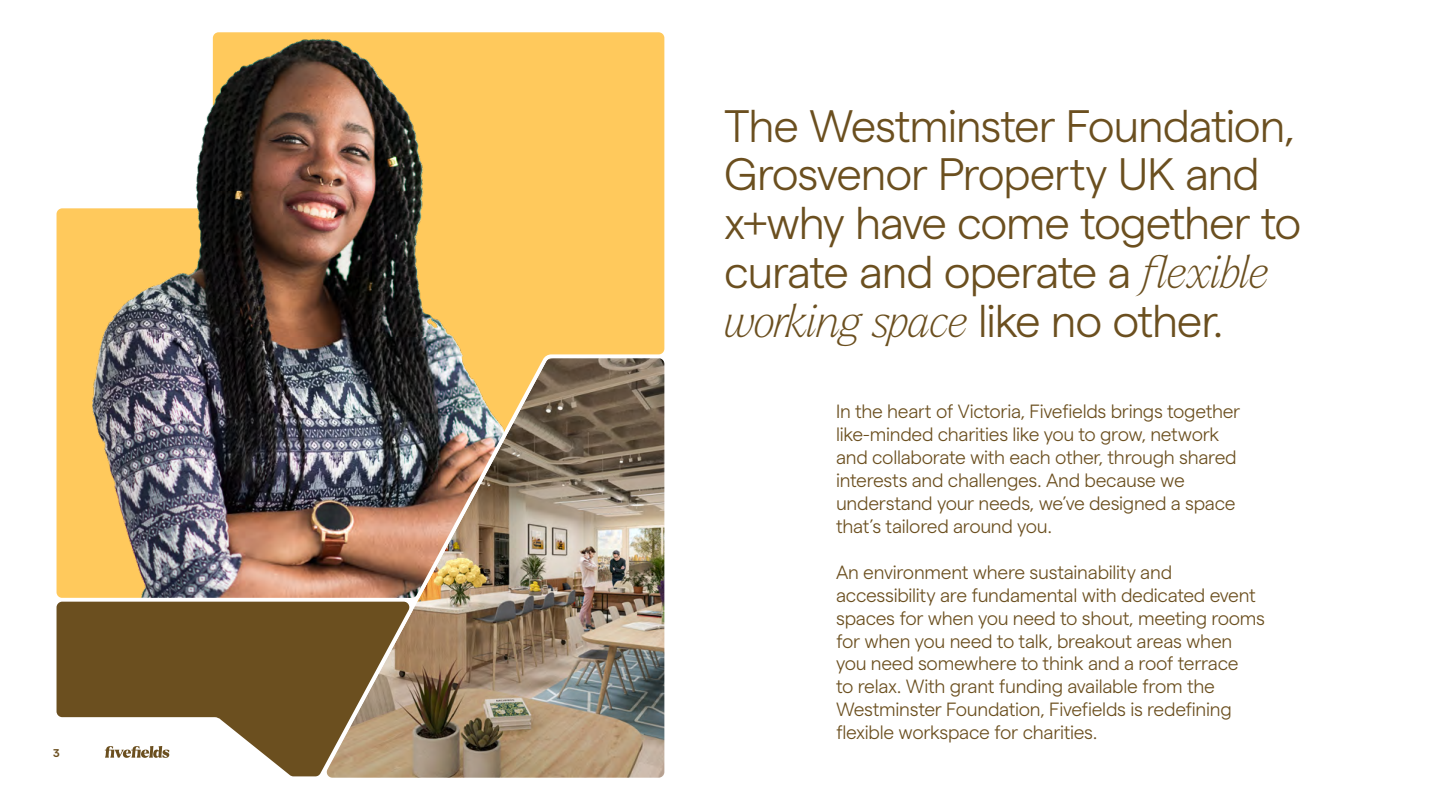
<style>
.page{position:relative;width:1440px;height:810px;background:#fff}
.page>*{position:absolute;margin:0;border:0;box-sizing:border-box;transform-origin:0 0}
.t1{font:300 45.45px/48.8px "Matter";letter-spacing:-.025em;color:#6b4f1f}
.t2{font:italic 100 45.45px "Larken";letter-spacing:-.025em;color:#6b4f1f}
.t3{font:300 19.12px/23px "Matter";letter-spacing:-.015em;color:#6b4f1f}
.t4{font:600 11.25px "Matter";color:#6b4f1f}
.s1{font-family:"Larken";font-weight:100;font-style:italic}
.s2{font-family:"Matter";font-weight:300;font-style:normal}
</style>
<div class="page">
<img style="left:418px;top:604px;width:247px;height:174px">
<img style="left:56px;top:32px;width:609px;height:572px">
<svg style="left:56px;top:596px;width:362px;height:182px"></svg>
<img style="left:181px;top:32px;width:259px;height:305px">
<p class="t4" style="left:53px;top:745px;width:8px">3</p>
<h1 class="t1" style="left:724px;top:98px;width:579px">The Westminster Foundation,<br>Grosvenor Property UK and x+why have come together to curate and operate a <span class="s1">flexible</span></h1>
<h1 class="t2" style="left:724px;top:292px;width:501px">working space <span class="s2">like no other.</span></h1>
<p class="t3" style="left:836px;top:398px;width:406px">In the heart of Victoria, Fivefields brings together like-minded charities like you to grow, network and collaborate with each other, through shared interests and challenges. And because we understand your needs, we’ve designed a space that’s tailored around you.</p>
<p class="t3" style="left:836px;top:559px;width:431px">An environment where sustainability and accessibility are fundamental with dedicated event spaces for when you need to shout, meeting rooms for when you need to talk, breakout areas when you need somewhere to think and a roof terrace<br>to relax. With grant funding available from the Westminster Foundation, Fivefields is redefining flexible workspace for charities.</p>
</div>
